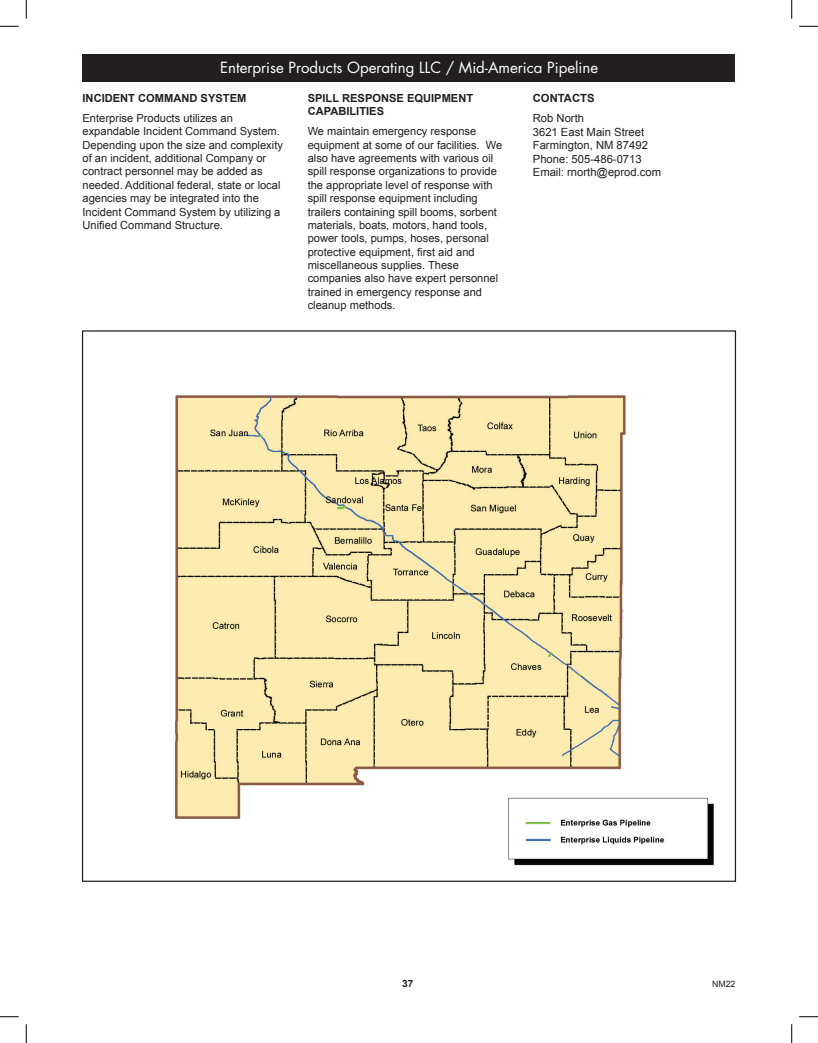
<style>
.page{position:relative;width:818px;height:1043px;background:#fff}
.page>*{position:absolute;margin:0;border:0;box-sizing:border-box;transform-origin:0 0}
.t1{font:15px "Futura";color:#fff}
.t2{font:11.25px "Arial";color:#231f20}
.t3{font:700 11.25px "Arial";color:#231f20}
.t4{font:11.12px/13.4px "Arial";color:#231f20}
.t5{font:700 11.12px/13.4px "Arial";color:#231f20}
.t6{font:700 10px "Arial";color:#231f20}
.t7{font:8.75px "Arial";color:#231f20}
</style>
<div class="page">
<div style="left:82px;top:54px;width:653px;height:27px;background:#231f20"></div>
<img style="left:175px;top:395px;width:539px;height:471px">
<svg style="left:0;top:25px;width:19px;height:2px"></svg>
<svg style="left:799px;top:25px;width:19px;height:2px"></svg>
<svg style="left:0;top:1016px;width:19px;height:1px"></svg>
<svg style="left:799px;top:1016px;width:19px;height:1px"></svg>
<svg style="left:25px;top:0;width:2px;height:19px"></svg>
<svg style="left:25px;top:1024px;width:2px;height:18px"></svg>
<svg style="left:791px;top:0;width:1px;height:19px"></svg>
<svg style="left:791px;top:1024px;width:1px;height:18px"></svg>
<p class="t1" style="left:220px;top:58px;width:379px">Enterprise Products Operating LLC / Mid-America Pipeline</p>
<p class="t5" style="left:82px;top:92px;width:165px">INCIDENT COMMAND SYSTEM</p>
<p class="t4" style="left:82px;top:111px;width:202px">Enterprise Products utilizes an expandable Incident Command System.<br>Depending upon the size and complexity of an incident, additional Company or contract personnel may be added as needed. Additional federal, state or local agencies may be integrated into the Incident Command System by utilizing a Unified Command Structure.</p>
<p class="t5" style="left:308px;top:92px;width:167px">SPILL RESPONSE EQUIPMENT<br>CAPABILITIES</p>
<p class="t4" style="left:308px;top:125px;width:196px">We maintain emergency response equipment at some of our facilities. We also have agreements with various oil spill response organizations to provide the appropriate level of response with spill response equipment including trailers containing spill booms, sorbent materials, boats, motors, hand tools, power tools, pumps, hoses, personal protective equipment, first aid and miscellaneous supplies. These companies also have expert personnel trained in emergency response and cleanup methods.</p>
<p class="t3" style="left:532px;top:91px;width:63px">CONTACTS</p>
<p class="t2" style="left:532px;top:111px;width:53px">Rob North</p>
<p class="t2" style="left:532px;top:124px;width:113px">3621 East Main Street</p>
<p class="t2" style="left:532px;top:138px;width:117px">Farmington, NM 87492</p>
<p class="t2" style="left:532px;top:151px;width:110px">Phone: 505-486-0713</p>
<p class="t2" style="left:532px;top:165px;width:130px">Email: rnorth@eprod.com</p>
<p class="t6" style="left:402px;top:976px;width:13px">37</p>
<p class="t7" style="left:712px;top:977px;width:25px">NM22</p>
</div>
